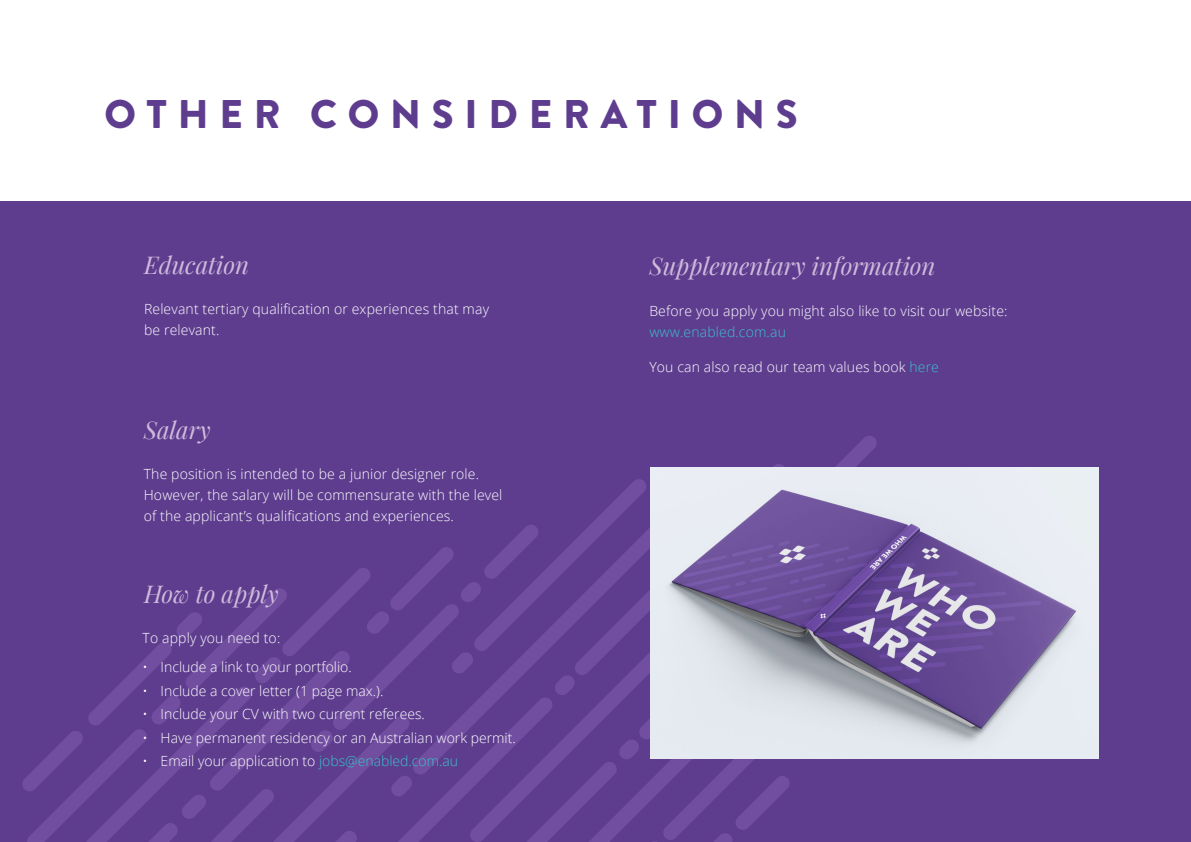
<style>
.page{position:relative;width:1191px;height:842px;background:#fff}
.page>*{position:absolute;margin:0;border:0;box-sizing:border-box;transform-origin:0 0}
.t1{font:900 40px "Brandon Grotesque";letter-spacing:.27em;color:#5e3d8f}
.t2{font:italic 24px "Playfair Display";color:#cebbdc}
.t3{font:300 14px/21px "Open Sans";letter-spacing:.01em;color:#fff}
.t4{font:300 14px "Open Sans";letter-spacing:.01em;color:#39c1cd}
.s1{color:#39c1cd}
</style>
<div class="page">
<div style="left:0;top:201px;width:1191px;height:641px;background:#5e3d8f"></div>
<svg style="left:22px;top:436px;width:855px;height:406px"></svg>
<img style="left:651px;top:468px;width:447px;height:290px">
<h1 class="t1" style="left:104px;top:86px;width:695px">OTHER CONSIDERATIONS</h1>
<h2 class="t2" style="left:144px;top:248px;width:107px">Education</h2>
<p class="t3" style="left:144px;top:298px;width:346px">Relevant tertiary qualification or experiences that may be relevant.</p>
<h2 class="t2" style="left:144px;top:413px;width:68px">Salary</h2>
<p class="t3" style="left:144px;top:463px;width:360px">The position is intended to be a junior designer role.<br>However, the salary will be commensurate with the level of the applicant’s qualifications and experiences.</p>
<h2 class="t2" style="left:144px;top:577px;width:136px">How to apply</h2>
<p class="t3" style="left:143px;top:627px;width:139px">To apply you need to:</p>
<p class="t3" style="left:143px;top:656px;width:211px">• Include a link to your portfolio.</p>
<p class="t3" style="left:143px;top:680px;width:242px">• Include a cover letter (1 page max.).</p>
<p class="t3" style="left:143px;top:703px;width:284px">• Include your CV with two current referees.</p>
<p class="t3" style="left:143px;top:727px;width:375px">• Have permanent residency or an Australian work permit.</p>
<p class="t3" style="left:143px;top:750px;width:317px">• Email your application to <span class="s1">jobs@enabled.com.au</span></p>
<h2 class="t2" style="left:649px;top:249px;width:288px">Supplementary information</h2>
<p class="t3" style="left:649px;top:300px;width:360px">Before you apply you might also like to visit our website:</p>
<p class="t4" style="left:649px;top:322px;width:138px">www.enabled.com.au</p>
<p class="t3" style="left:649px;top:356px;width:291px">You can also read our team values book <span class="s1">here</span></p>
</div>
